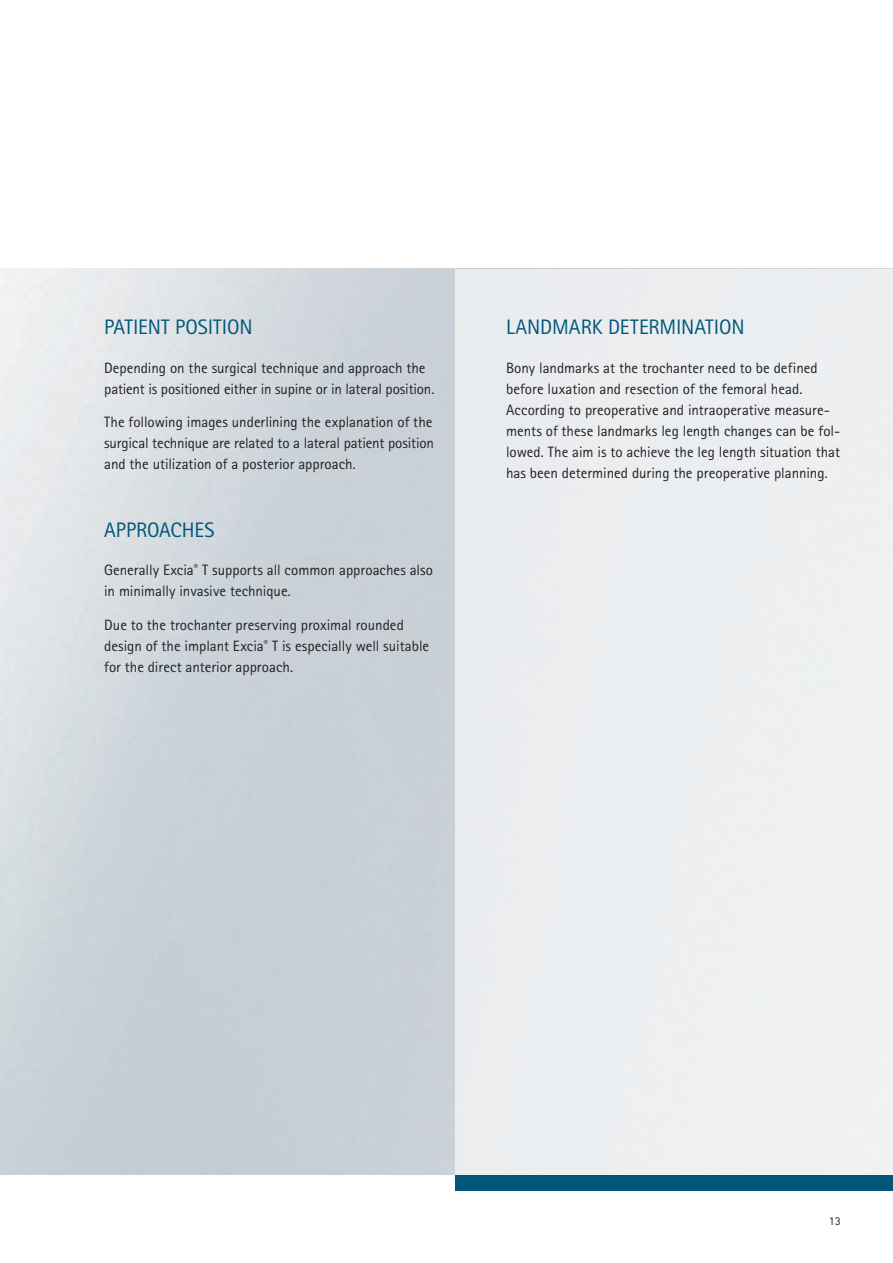
<style>
.page{position:relative;width:893px;height:1263px;background:#fff}
.page>*{position:absolute;margin:0;border:0;box-sizing:border-box;transform-origin:0 0}
.t1{font:21px "Rotis Sans Serif Pro";letter-spacing:-.005em;color:#00577a}
.t2{font:15px/21px "Rotis Sans Serif Pro";color:#231f20}
.t3{font:12px "Rotis Sans Serif Pro";color:#231f20}
</style>
<div class="page">
<div style="left:455px;top:269px;width:438px;height:906px;background:#eceef1"></div>
<div style="left:455px;top:1175px;width:438px;height:16px;background:#00577a"></div>
<h1 class="t1" style="left:104px;top:315px;width:150px">PATIENT POSITION</h1>
<p class="t2" style="left:104px;top:357px;width:332px">Depending on the surgical technique and approach the patient is positioned either in supine or in lateral position.</p>
<p class="t2" style="left:104px;top:412px;width:331px;text-align:justify">The following images underlining the explanation of the surgical technique are related to a lateral patient position and the utilization of a posterior approach.</p>
<h1 class="t1" style="left:104px;top:517px;width:112px">APPROACHES</h1>
<p class="t2" style="left:104px;top:559px;width:330px">Generally Excia<sup>®</sup> T supports all common approaches also in minimally invasive technique.</p>
<p class="t2" style="left:104px;top:614px;width:327px">Due to the trochanter preserving proximal rounded design of the implant Excia<sup>®</sup> T is especially well suitable for the direct anterior approach.</p>
<h1 class="t1" style="left:506px;top:315px;width:240px">LANDMARK DETERMINATION</h1>
<p class="t2" style="left:506px;top:357px;width:336px">Bony landmarks at the trochanter need to be defined before luxation and resection of the femoral head.<br>According to preoperative and intraoperative measure&shy;ments of these landmarks leg length changes can be fol&shy;lowed. The aim is to achieve the leg length situation that has been determined during the preoperative planning.</p>
<p class="t3" style="left:829px;top:1213px;width:13px">13</p>
</div>
